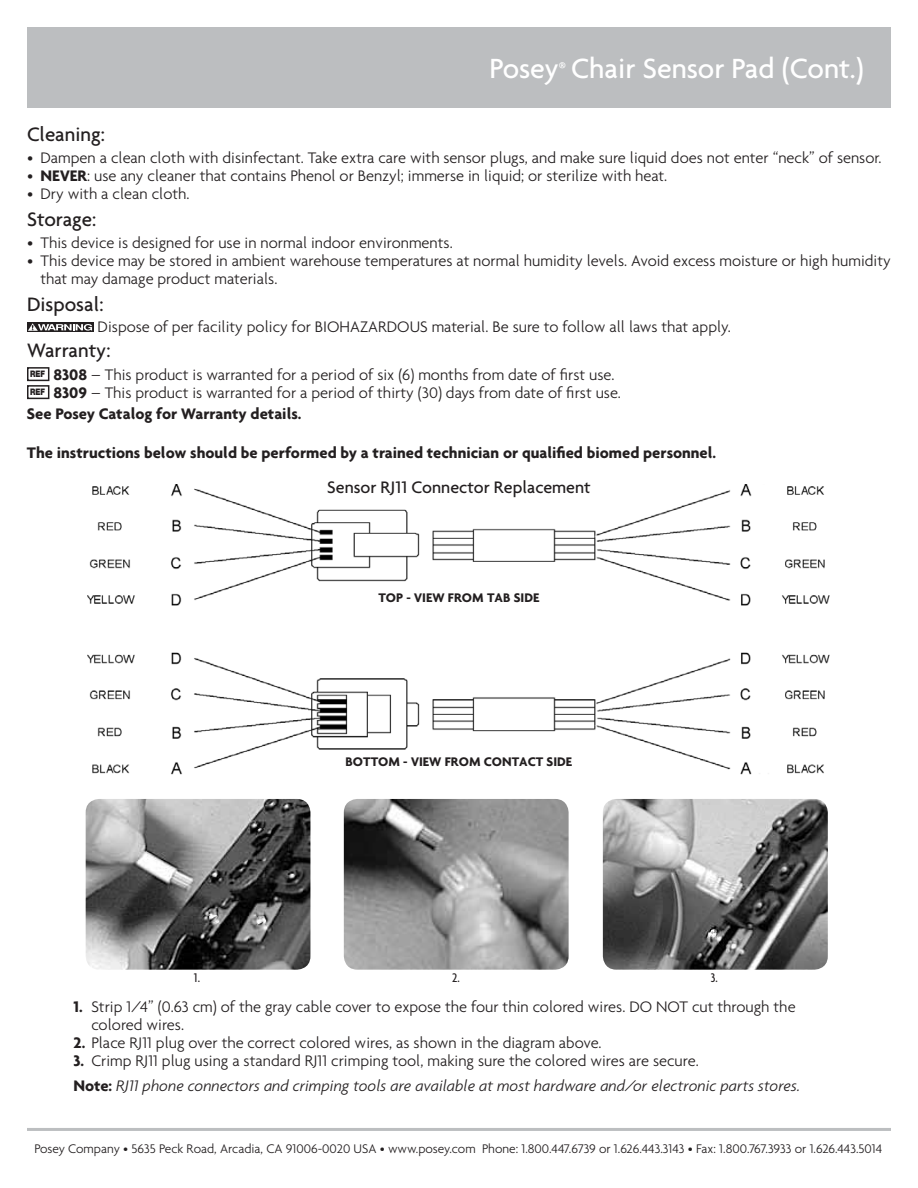
<style>
.page{position:relative;width:918px;height:1188px;background:#fff}
.page>*{position:absolute;margin:0;border:0;box-sizing:border-box;transform-origin:0 0}
.t1{font:500 30px "Agenda";color:#fff}
.t2{font:500 21px "Agenda";color:#231f20}
.t3{font:500 18px "Agenda";color:#231f20}
.t4{font:300 16.5px/18px "Agenda";color:#231f20}
.t5{font:italic 300 16.5px/24.8px "Agenda";color:#231f20}
.t6{font:700 16.5px "Agenda";color:#231f20}
.t7{font:300 13.5px "Agenda";color:#231f20}
.t8{font:700 13.5px "Agenda";color:#231f20}
.t9{font:500 condensed 13.5px "Agenda";color:#231f20}
.s1{font-weight:700}
.s2{font-weight:700;font-style:normal}
.s3{font-style:normal}
</style>
<div class="page">
<div style="left:27px;top:27px;width:864px;height:81px;background:#bcbec0"></div>
<img style="left:88px;top:485px;width:742px;height:290px">
<div style="left:27px;top:322px;width:67px;height:10px;background:#231f20"></div>
<svg style="left:28px;top:323px;width:64px;height:8px"></svg>
<div style="left:27px;top:367px;width:22px;height:14px;border:2px solid #231f20"></div>
<div style="left:27px;top:385px;width:22px;height:14px;border:2px solid #231f20"></div>
<hr style="left:27px;top:1128px;width:864px;height:3px;background:#bcbec0">
<img style="left:86px;top:799px;width:224px;height:171px">
<img style="left:344px;top:799px;width:225px;height:171px">
<img style="left:603px;top:799px;width:225px;height:171px">
<h1 class="t1" style="left:490px;top:50px;width:376px">Posey<sup>®</sup> Chair Sensor Pad (Cont.)</h1>
<p class="t2" style="left:27px;top:121px;width:80px">Cleaning:</p>
<p class="t4" style="left:27px;top:148px;width:856px">• Dampen a clean cloth with disinfectant. Take extra care with sensor plugs, and make sure liquid does not enter “neck” of sensor.</p>
<p class="t4" style="left:27px;top:166px;width:642px">• <span class="s1">NEVER</span>: use any cleaner that contains Phenol or Benzyl; immerse in liquid; or sterilize with heat.</p>
<p class="t4" style="left:27px;top:184px;width:164px">• Dry with a clean cloth.</p>
<p class="t2" style="left:27px;top:206px;width:71px">Storage:</p>
<p class="t4" style="left:27px;top:234px;width:427px">• This device is designed for use in normal indoor environments.</p>
<p class="t4" style="left:40px;top:252px;width:852px;text-indent:-13px">• This device may be stored in ambient warehouse temperatures at normal humidity levels. Avoid excess moisture or high humidity that may damage product materials.</p>
<p class="t2" style="left:27px;top:291px;width:78px">Disposal:</p>
<p class="t4" style="left:98px;top:317px;width:635px">Dispose of per facility policy for BIOHAZARDOUS material. Be sure to follow all laws that apply.</p>
<p class="t2" style="left:27px;top:338px;width:85px">Warranty:</p>
<p class="t4" style="left:30px;top:365px;width:592px"><sup>REF</sup> <span class="s1">8308</span> – This product is warranted for a period of six (6) months from date of first use.<br><sup>REF</sup> <span class="s1">8309</span> – This product is warranted for a period of thirty (30) days from date of first use.</p>
<p class="t6" style="left:27px;top:403px;width:276px">See Posey Catalog for Warranty details.</p>
<p class="t6" style="left:27px;top:443px;width:691px">The instructions below should be performed by a trained technician or qualified biomed personnel.</p>
<p class="t3" style="left:327px;top:476px;width:265px">Sensor RJ11 Connector Replacement</p>
<p class="t8" style="left:378px;top:589px;width:163px">TOP - VIEW FROM TAB SIDE</p>
<p class="t8" style="left:346px;top:754px;width:228px">BOTTOM - VIEW FROM CONTACT SIDE</p>
<p class="t9" style="left:194px;top:970px;width:8px">1.</p>
<p class="t9" style="left:452px;top:970px;width:9px">2.</p>
<p class="t9" style="left:711px;top:970px;width:9px">3.</p>
<p class="t4" style="left:73px;top:998px;width:595px"><span class="s1">1.</span> Strip 1/4” (0.63 cm) of the gray cable cover to expose the four thin colored wires. Do not</p>
<p class="t4" style="left:692px;top:998px;width:105px">cut through the</p>
<p class="t4" style="left:91px;top:1016px;width:94px">colored wires.</p>
<p class="t4" style="left:73px;top:1034px;width:530px"><span class="s1">2.</span> Place RJ11 plug over the correct colored wires, as shown in the diagram above.</p>
<p class="t5" style="left:73px;top:1048px;width:728px"><span class="s2">3.</span> <span class="s3">Crimp RJ11 plug using a standard RJ11 crimping tool, making sure the colored wires are secure.<br></span><span class="s2">Note:</span> RJ11 phone connectors and crimping tools are available at most hardware and/or electronic parts stores.</p>
<p class="t7" style="left:34px;top:1141px;width:849px">Posey Company • 5635 Peck Road, Arcadia, CA 91006-0020 USA • www.posey.com Phone: 1.800.447.6739 or 1.626.443.3143 • Fax: 1.800.767.3933 or 1.626.443.5014</p>
</div>
